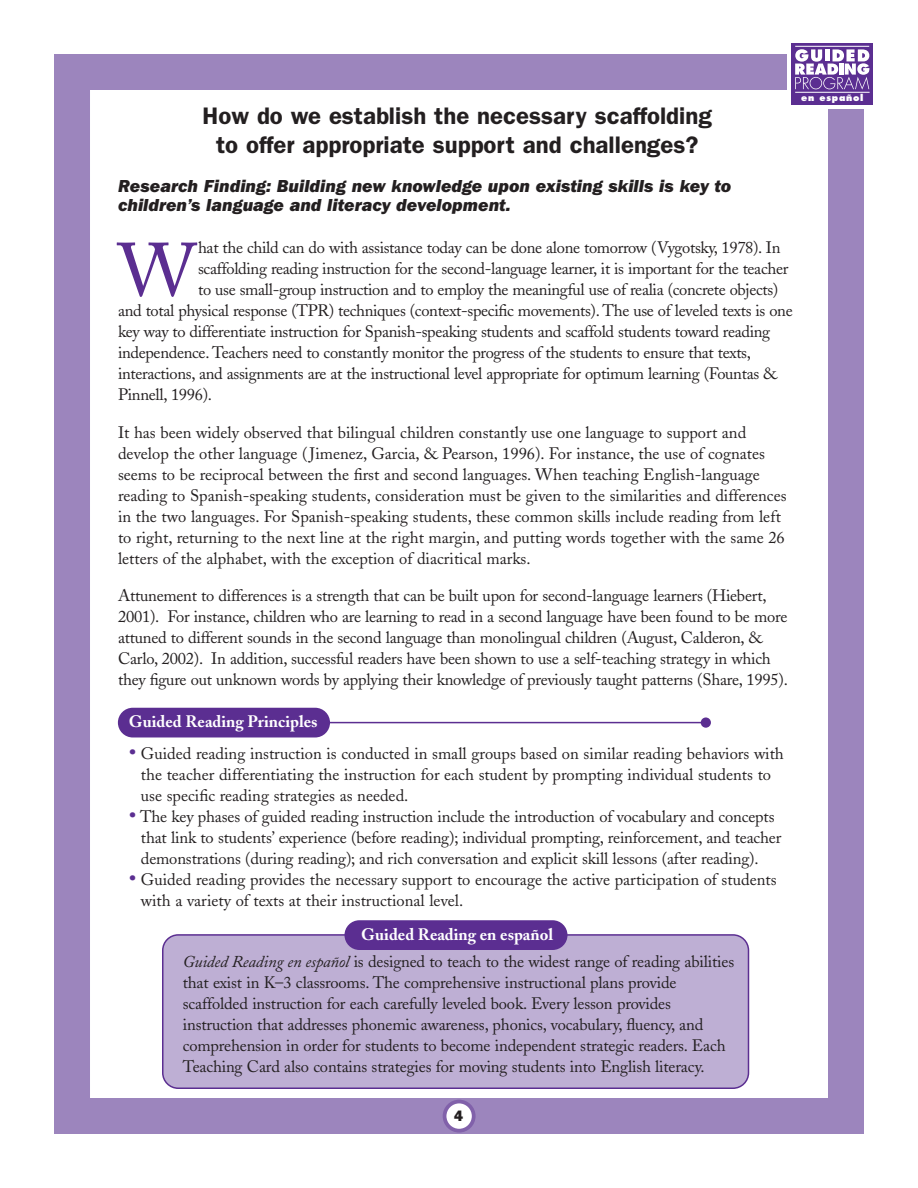
<style>
.page{position:relative;width:918px;height:1188px;background:#fff}
.page>*{position:absolute;margin:0;border:0;box-sizing:border-box;transform-origin:0 0}
.t1{font:74.55px "Adobe Caslon";color:#5b2e91}
.t2{font:600 24px/28.5px "Franklin Gothic";color:#231f20;text-align:center}
.t3{font:italic 800 18px/19.5px "Franklin Gothic";color:#231f20}
.t4{font:16.5px/21px "Adobe Caslon";letter-spacing:-.01em;color:#231f20}
.t5{font:700 16.5px "Adobe Caslon";color:#fff}
.t6{font:800 15px "Franklin Gothic";color:#231f20}
.t7{font:800 8.85px "Futura";letter-spacing:.085em;color:#fff}
.s1{font-size:22.5px;color:#5b2e91}
.s2{font-weight:700;color:#fff}
.s3{font-style:italic}
</style>
<div class="page">
<div style="left:54px;top:54px;width:810px;height:1080px;border:36px solid #9c85bd"></div>
<div style="left:788px;top:34px;width:112px;height:75px;background:#fff"></div>
<div style="left:791px;top:43px;width:82px;height:62px;background:#5b2e91"></div>
<svg style="left:795px;top:49px;width:74px;height:41px"></svg>
<hr style="left:795px;top:46px;width:74px;height:1px;background:#fff">
<hr style="left:795px;top:92px;width:75px;height:1px;background:#fff">
<hr style="left:289px;top:722px;width:418px;height:1px;background:#5b2e91">
<div style="left:701px;top:717px;width:10px;height:11px;background:#5b2e91;border-radius:50%"></div>
<div style="left:118px;top:708px;width:212px;height:29px;background:#5b2e91;border-radius:15px"></div>
<svg style="left:443px;top:1100px;width:33px;height:33px"></svg>
<div style="left:162px;top:934px;width:587px;height:155px;background:#beafd4"></div>
<div style="left:345px;top:920px;width:222px;height:30px;background:#5b2e91;border-radius:15px"></div>
<h2 class="t2" style="left:203px;top:104px;width:511px">How do we establish the necessary scaffolding to offer appropriate support and challenges?</h2>
<p class="t3" style="left:118px;top:178px;width:615px">Research Finding: Building new knowledge upon existing skills is key to children’s language and literacy development.</p>
<h1 class="t1" style="left:118px;top:241px;width:79px">W</h1>
<p class="t4" style="left:198px;top:239px;width:584px">hat the child can do with assistance today can be done alone tomorrow (Vygotsky, 1978). In</p>
<p class="t4" style="left:198px;top:260px;width:592px">scaffolding reading instruction for the second-language learner, it is important for the teacher</p>
<p class="t4" style="left:198px;top:281px;width:582px">to use small-group instruction and to employ the meaningful use of realia (concrete objects)</p>
<p class="t4" style="left:118px;top:302px;width:676px">and total physical response (TPR) techniques (context-specific movements). The use of leveled texts is one</p>
<p class="t4" style="left:118px;top:323px;width:654px">key way to differentiate instruction for Spanish-speaking students and scaffold students toward reading</p>
<p class="t4" style="left:118px;top:344px;width:634px">independence. Teachers need to constantly monitor the progress of the students to ensure that texts,</p>
<p class="t4" style="left:118px;top:365px;width:660px">interactions, and assignments are at the instructional level appropriate for optimum learning (Fountas &amp;</p>
<p class="t4" style="left:118px;top:386px;width:95px">Pinnell, 1996).</p>
<p class="t4" style="left:118px;top:424px;width:670px">It has been widely observed that bilingual children constantly use one language to support and develop the other language ( Jimenez, Garcia, &amp; Pearson, 1996). For instance, the use of cognates seems to be reciprocal between the first and second languages. When teaching English-language reading to Spanish-speaking students, consideration must be given to the similarities and differences in the two languages. For Spanish-speaking students, these common skills include reading from left to right, returning to the next line at the right margin, and putting words together with the same 26 letters of the alphabet, with the exception of diacritical marks.</p>
<p class="t4" style="left:118px;top:587px;width:672px">Attunement to differences is a strength that can be built upon for second-language learners (Hiebert, 2001). For instance, children who are learning to read in a second language have been found to be more attuned to different sounds in the second language than monolingual children (August, Calderon, &amp; Carlo, 2002). In addition, successful readers have been shown to use a self-teaching strategy in which they figure out unknown words by applying their knowledge of previously taught patterns (Share, 1995).</p>
<p class="t5" style="left:129px;top:715px;width:190px">Guided Reading Principles</p>
<p class="t4" style="left:141px;top:745px;width:644px;text-indent:-12px"><span class="s1">•</span> Guided reading instruction is conducted in small groups based on similar reading behaviors with the teacher differentiating the instruction for each student by prompting individual students to use specific reading strategies as needed.</p>
<p class="t4" style="left:141px;top:808px;width:642px;text-indent:-12px"><span class="s1">•</span> The key phases of guided reading instruction include the introduction of vocabulary and concepts that link to students’ experience (before reading); individual prompting, reinforcement, and teacher demonstrations (during reading); and rich conversation and explicit skill lessons (after reading).</p>
<p class="t4" style="left:141px;top:871px;width:637px;text-indent:-12px"><span class="s1">•</span> Guided reading provides the necessary support to encourage the active participation of students with a variety of texts at their instructional level.</p>
<p class="t4" style="left:183px;top:923px;width:553px;line-height:27px;text-align:center"><span class="s2">Guided Reading en español<br></span><span class="s3">Guided Reading en español</span> is designed to teach to the widest range of reading abilities</p>
<p class="t4" style="left:183px;top:974px;width:544px">that exist in K–3 classrooms. The comprehensive instructional plans provide scaffolded instruction for each carefully leveled book. Every lesson provides instruction that addresses phonemic awareness, phonics, vocabulary, fluency, and comprehension in order for students to become independent strategic readers. Each Teaching Card also contains strategies for moving students into English literacy.</p>
<p class="t7" style="left:801px;top:94px;width:64px">en español</p>
<p class="t6" style="left:454px;top:1111px;width:10px">4</p>
</div>
